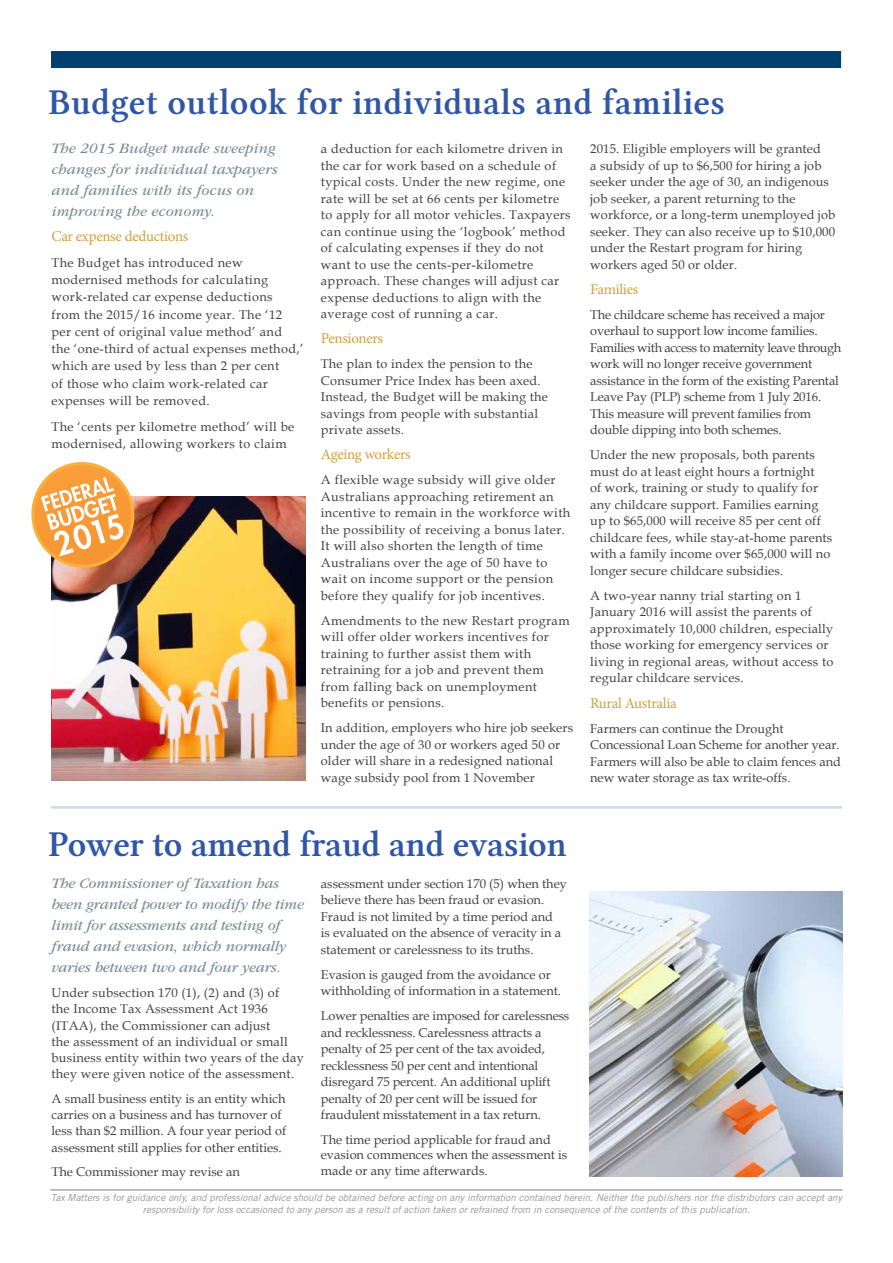
<style>
.page{position:relative;width:893px;height:1263px;background:#fff}
.page>*{position:absolute;margin:0;border:0;box-sizing:border-box;transform-origin:0 0}
.t1{font:36px "Lin Libertine Z";letter-spacing:.01em;color:#3057a7}
.t2{font:36px "Lin Libertine Z";letter-spacing:-.01em;color:#3057a7}
.t3{font:italic 15px/21px "ITC Garamond Std";letter-spacing:-.01em;color:#7a8d97}
.t4{font:italic 15px/21px "ITC Garamond Std";letter-spacing:.01em;color:#7a8d97}
.t5{font:15px "Minion Pro";letter-spacing:-.02em;color:#d2a03d}
.t6{font:12.75px/16.5px "Book Antiqua";letter-spacing:.01em;color:#414042}
.t7{font:12.75px/16.5px "Book Antiqua";letter-spacing:.03em;color:#414042}
.t8{font:12.75px/16.5px "Book Antiqua";letter-spacing:-.01em;color:#414042}
.t9{font:italic 9.75px/11.7px "Trade Gothic LT Std";color:#939598;text-align:center}
</style>
<div class="page">
<div style="left:60px;top:51px;width:773px;height:17px;background:#004071"></div>
<hr style="left:51px;top:806px;width:791px;height:1px;background:#d1dce2">
<hr style="left:51px;top:807px;width:791px;height:1px;background:#d1dce2">
<hr style="left:51px;top:808px;width:791px;height:1px;background:#d1dce2">
<img style="left:589px;top:891px;width:254px;height:285px">
<hr style="left:50px;top:1189px;width:792px;height:1px;background:#000">
<img style="left:52px;top:496px;width:253px;height:285px">
<svg style="left:31px;top:462px;width:108px;height:114px"></svg>
<h1 class="t1" style="left:48px;top:82px;width:678px">Budget outlook for individuals and families</h1>
<p class="t4" style="left:52px;top:138px;width:228px">The 2015 Budget made sweeping changes for individual taxpayers and families with its focus on improving the economy.</p>
<p class="t5" style="left:52px;top:226px;width:138px">Car expense deductions</p>
<p class="t7" style="left:52px;top:254px;width:254px;line-height:17.2px">The Budget has introduced new modernised methods for calculating work-related car expense deductions from the 2015/16 income year. The ‘12 per cent of original value method’ and the ‘one-third of actual expenses method,’ which are used by less than 2 per cent<br>of those who claim work-related car expenses will be removed.</p>
<p class="t7" style="left:52px;top:417px;width:244px;line-height:17.2px">The ‘cents per kilometre method’ will be modernised, allowing workers to claim</p>
<p class="t6" style="left:590px;top:140px;width:246px">2015. Eligible employers will be granted<br>a subsidy of up to $6,500 for hiring a job seeker under the age of 30, an indigenous job seeker, a parent returning to the workforce, or a long-term unemployed job seeker. They can also receive up to $10,000 under the Restart program for hiring workers aged 50 or older.</p>
<p class="t5" style="left:590px;top:279px;width:50px">Families</p>
<p class="t8" style="left:590px;top:306px;width:253px">The childcare scheme has received a major overhaul to support low income families.<br>Families with access to maternity leave through work will no longer receive government assistance in the form of the existing Parental Leave Pay (PLP) scheme from 1 July 2016.<br>This measure will prevent families from double dipping into both schemes.</p>
<p class="t6" style="left:590px;top:447px;width:244px">Under the new proposals, both parents must do at least eight hours a fortnight<br>of work, training or study to qualify for any childcare support. Families earning up to $65,000 will receive 85 per cent off childcare fees, while stay-at-home parents with a family income over $65,000 will no longer secure childcare subsidies.</p>
<p class="t6" style="left:590px;top:587px;width:245px">A two-year nanny trial starting on 1<br>January 2016 will assist the parents of approximately 10,000 children, especially those working for emergency services or living in regional areas, without access to regular childcare services.</p>
<p class="t5" style="left:590px;top:693px;width:88px">Rural Australia</p>
<p class="t6" style="left:590px;top:720px;width:252px">Farmers can continue the Drought Concessional Loan Scheme for another year.<br>Farmers will also be able to claim fences and new water storage as tax write-offs.</p>
<p class="t7" style="left:321px;top:141px;width:251px">a deduction for each kilometre driven in the car for work based on a schedule of typical costs. Under the new regime, one rate will be set at 66 cents per kilometre to apply for all motor vehicles. Taxpayers can continue using the ‘logbook’ method of calculating expenses if they do not want to use the cents-per-kilometre approach. These changes will adjust car expense deductions to align with the average cost of running a car.</p>
<p class="t5" style="left:321px;top:329px;width:64px">Pensioners</p>
<p class="t6" style="left:321px;top:356px;width:229px">The plan to index the pension to the<br>Consumer Price Index has been axed.<br>Instead, the Budget will be making the savings from people with substantial private assets.</p>
<p class="t5" style="left:321px;top:445px;width:91px">Ageing workers</p>
<p class="t7" style="left:321px;top:472px;width:251px">A flexible wage subsidy will give older Australians approaching retirement an incentive to remain in the workforce with the possibility of receiving a bonus later.<br>It will also shorten the length of time Australians over the age of 50 have to wait on income support or the pension before they qualify for job incentives.</p>
<p class="t7" style="left:321px;top:612px;width:250px">Amendments to the new Restart program will offer older workers incentives for training to further assist them with retraining for a job and prevent them from falling back on unemployment benefits or pensions.</p>
<p class="t6" style="left:321px;top:720px;width:254px">In addition, employers who hire job seekers under the age of 30 or workers aged 50 or older will share in a redesigned national wage subsidy pool from 1 November</p>
<h1 class="t2" style="left:48px;top:823px;width:520px">Power to amend fraud and evasion</h1>
<p class="t6" style="left:321px;top:875px;width:247px">assessment under section 170 (5) when they believe there has been fraud or evasion.<br>Fraud is not limited by a time period and<br>is evaluated on the absence of veracity in a statement or carelessness to its truths.</p>
<p class="t6" style="left:321px;top:966px;width:242px">Evasion is gauged from the avoidance or withholding of information in a statement.</p>
<p class="t8" style="left:321px;top:1007px;width:250px">Lower penalties are imposed for carelessness and recklessness. Carelessness attracts a penalty of 25 per cent of the tax avoided, recklessness 50 per cent and intentional disregard 75 percent. An additional uplift penalty of 20 per cent will be issued for fraudulent misstatement in a tax return.</p>
<p class="t6" style="left:321px;top:1131px;width:248px;line-height:15.8px">The time period applicable for fraud and evasion commences when the assessment is made or any time afterwards.</p>
<p class="t3" style="left:52px;top:873px;width:254px">The Commissioner of Taxation has been granted power to modify the time limit for assessments and testing of fraud and evasion, which normally varies between two and four years.</p>
<p class="t6" style="left:52px;top:984px;width:254px">Under subsection 170 (1), (2) and (3) of<br>the Income Tax Assessment Act 1936 (ITAA), the Commissioner can adjust<br>the assessment of an individual or small business entity within two years of the day they were given notice of the assessment.</p>
<p class="t6" style="left:52px;top:1090px;width:236px">A small business entity is an entity which carries on a business and has turnover of less than $2 million. A four year period of assessment still applies for other entities.</p>
<p class="t6" style="left:52px;top:1163px;width:190px">The Commissioner may revise an</p>
<p class="t9" style="left:51px;top:1192px;width:793px">Tax Matters is for guidance only, and professional advice should be obtained before acting on any information contained herein. Neither the publishers nor the distributors can accept any responsibility for loss occasioned to any person as a result of action taken or refrained from in consequence of the contents of this publication.</p>
</div>
